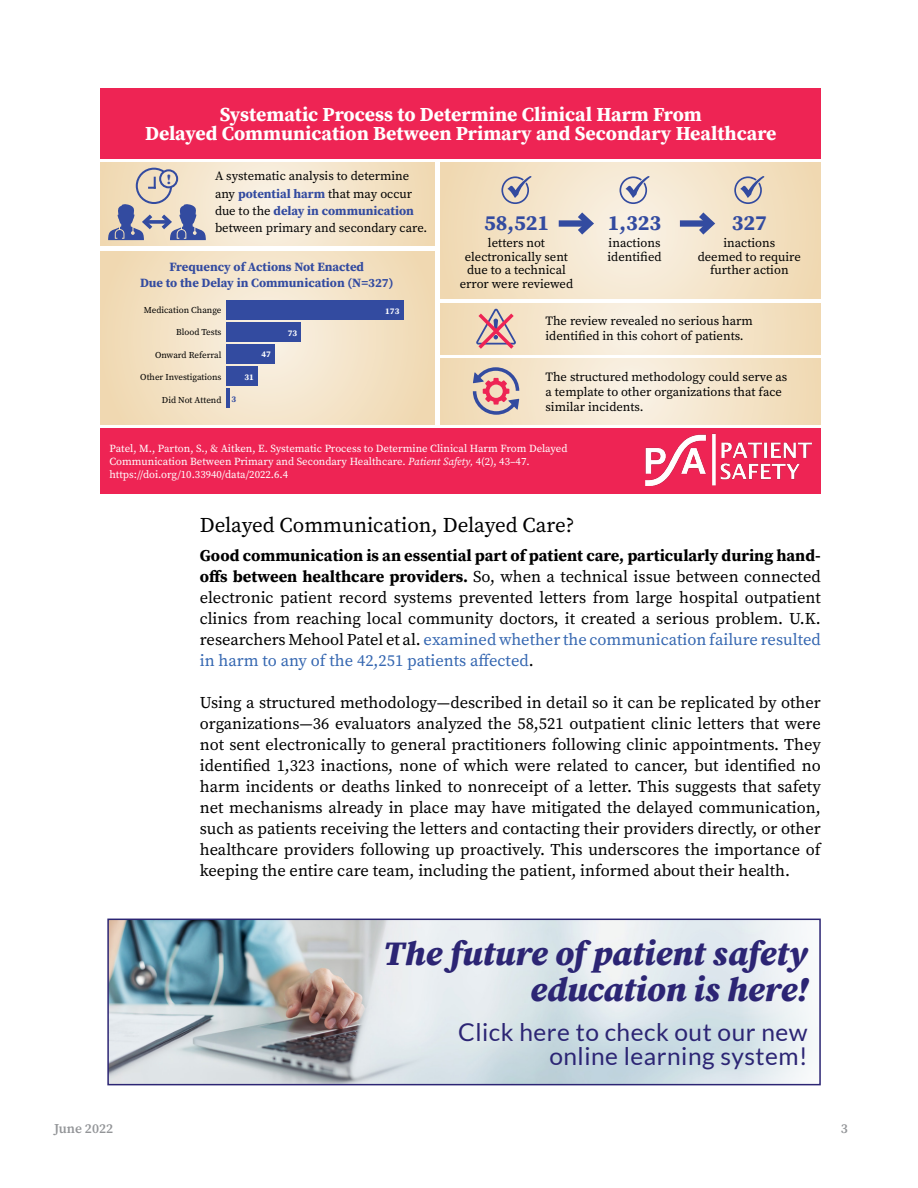
<style>
.page{position:relative;width:918px;height:1188px;background:#fff}
.page>*{position:absolute;margin:0;border:0;box-sizing:border-box;transform-origin:0 0}
.t1{font:italic 900 34.35px/36px "Source Serif Pro";color:#2c2574;text-align:right}
.t2{font:24.45px/24px "Lato";letter-spacing:.02em;color:#2c2574;text-align:right}
.t3{font:700 21.6px "Source Serif Pro";color:#334ba0}
.t4{font:21px "Source Serif Pro";color:#000}
.t5{font:700 19.8px/19.8px "Source Serif Pro";color:#fff;text-align:center}
.t6{font:16.5px/21px "Source Serif Pro";color:#000;text-align:justify}
.t7{font:700 14.25px "Source Serif Pro";color:#334ba0}
.t8{font:600 13.5px "Source Serif Pro";color:#939598}
.t9{font:12.6px/13.5px "Source Serif Pro";color:#000}
.t10{font:700 12.6px "Source Serif Pro";color:#334ba0}
.t11{font:10.8px/12.9px "Source Serif Pro";color:#fff}
.t12{font:9px "Source Serif Pro";color:#000}
.t13{font:700 8.7px "Source Serif Pro";color:#fff}
.t14{font:700 8.7px "Source Serif Pro";color:#334ba0}
.s1{font-weight:700;color:#334ba0}
.s2{font-style:italic}
.s3{font-weight:700}
.s4{color:#3567b1}
</style>
<div class="page">
<svg style="left:441px;top:162px;width:380px;height:137px;background:#f3e3c8"></svg>
<div style="left:101px;top:428px;width:720px;height:65px;background:#ee2454"></div>
<div style="left:101px;top:88px;width:720px;height:71px;background:#ee2454"></div>
<img style="left:645px;top:434px;width:166px;height:51px">
<svg style="left:101px;top:162px;width:334px;height:84px;background:#f3e4cb"></svg>
<svg style="left:101px;top:252px;width:334px;height:172px;background:#f3e1c4"></svg>
<svg style="left:441px;top:303px;width:380px;height:51px;background:#f4e5cc"></svg>
<svg style="left:441px;top:358px;width:380px;height:66px;background:#f4e5cb"></svg>
<svg style="left:734px;top:176px;width:30px;height:28px"></svg>
<svg style="left:620px;top:176px;width:30px;height:28px"></svg>
<svg style="left:501px;top:176px;width:31px;height:28px"></svg>
<svg style="left:473px;top:367px;width:46px;height:48px;background:#c6a1a8"></svg>
<hr style="left:226px;top:388px;width:3px;height:20px;background:#334ba0">
<div style="left:226px;top:366px;width:32px;height:20px;background:#334ba0"></div>
<div style="left:226px;top:344px;width:48px;height:20px;background:#334ba0"></div>
<div style="left:226px;top:322px;width:75px;height:20px;background:#334ba0"></div>
<div style="left:226px;top:300px;width:177px;height:20px;background:#334ba0"></div>
<div style="left:559px;top:220px;width:30px;height:7px;background:#334ba0"></div>
<svg style="left:571px;top:206px;width:28px;height:35px"></svg>
<div style="left:680px;top:220px;width:31px;height:7px;background:#334ba0"></div>
<svg style="left:692px;top:206px;width:28px;height:35px"></svg>
<svg style="left:108px;top:203px;width:98px;height:37px;background:#a2a2b3"></svg>
<div style="left:136px;top:168px;width:36px;height:36px;border:2px solid #334ba0;border-radius:50%"></div>
<div style="left:160px;top:170px;width:17px;height:17px;background:#f4e3c7;border-radius:50%"></div>
<div style="left:159px;top:169px;width:19px;height:19px;border:2px solid #334ba0;border-radius:50%"></div>
<svg style="left:148px;top:177px;width:8px;height:12px"></svg>
<svg style="left:475px;top:307px;width:42px;height:45px;background:#daaeaa"></svg>
<img style="left:110px;top:922px;width:705px;height:160px">
<div style="left:107px;top:919px;width:714px;height:166px;border:2px solid #2c2574"></div>
<p class="t5" style="left:145px;top:104px;width:633px">Systematic Process to Determine Clinical Harm From<br>Delayed Communication Between Primary and Secondary Healthcare</p>
<p class="t9" style="left:215px;top:168px;width:214px;line-height:17.1px">A systematic analysis to determine any <span class="s1">potential harm</span> that may occur due to the <span class="s1">delay in communication </span>between primary and secondary care.</p>
<p class="t7" style="left:167px;top:169px;width:6px">!</p>
<h3 class="t3" style="left:484px;top:208px;width:67px">58,521</h3>
<h3 class="t3" style="left:608px;top:208px;width:55px">1,323</h3>
<h3 class="t3" style="left:732px;top:208px;width:37px">327</h3>
<p class="t9" style="left:608px;top:236px;width:56px">inactions identified</p>
<p class="t9" style="left:698px;top:236px;width:105px;text-align:center">inactions<br>deemed to require</p>
<p class="t9" style="left:460px;top:236px;width:115px;text-align:center">letters not electronically sent due to a technical error were reviewed</p>
<p class="t10" style="left:169px;top:259px;width:196px">Frequency of Actions Not Enacted</p>
<p class="t9" style="left:710px;top:263px;width:80px">further action</p>
<p class="t10" style="left:140px;top:274px;width:255px">Due to the Delay in Communication (N=327)</p>
<p class="t9" style="left:545px;top:313px;width:209px;line-height:15.1px">The review revealed no serious harm identified in this cohort of patients.</p>
<p class="t9" style="left:545px;top:369px;width:243px;line-height:15.1px">The structured methodology could serve as a template to other organizations that face similar incidents.</p>
<p class="t12" style="left:144px;top:304px;width:79px">Medication Change</p>
<p class="t12" style="left:176px;top:326px;width:47px">Blood Tests</p>
<p class="t12" style="left:155px;top:349px;width:68px">Onward Referral</p>
<p class="t12" style="left:140px;top:371px;width:83px">Other Investigations</p>
<p class="t12" style="left:162px;top:394px;width:61px">Did Not Attend</p>
<p class="t13" style="left:385px;top:305px;width:16px">173</p>
<p class="t13" style="left:288px;top:327px;width:11px">73</p>
<p class="t13" style="left:262px;top:348px;width:11px">47</p>
<p class="t13" style="left:244px;top:372px;width:11px">31</p>
<p class="t14" style="left:232px;top:393px;width:6px">3</p>
<p class="t11" style="left:109px;top:442px;width:460px">Patel, M., Parton, S., &amp; Aitken, E. Systematic Process to Determine Clinical Harm From Delayed<br>Communication Between Primary and Secondary Healthcare. <span class="s2">Patient Safety,</span> 4(2), 43–47. https://doi.org/10.33940/data/2022.6.4</p>
<p class="t4" style="left:200px;top:511px;width:376px">Delayed Communication, Delayed Care?</p>
<p class="t6" style="left:200px;top:545px;width:623px"><span class="s3">Good communication is an essential part of patient care, particularly during hand&shy;offs between healthcare providers.</span> So, when a technical issue between connected electronic patient record systems prevented letters from large hospital outpatient clinics from reaching local community doctors, it created a serious problem. U.K. researchers Mehool Patel et al. <span class="s4">examined whether the communication failure resulted in harm to any of the 42,251 patients affected</span>.</p>
<p class="t6" style="left:200px;top:692px;width:623px">Using a structured methodology—described in detail so it can be replicated by other organizations—36 evaluators analyzed the 58,521 outpatient clinic letters that were not sent electronically to general practitioners following clinic appointments. They identified 1,323 inactions, none of which were related to cancer, but identified no harm incidents or deaths linked to nonreceipt of a letter. This suggests that safety net mechanisms already in place may have mitigated the delayed communication, such as patients receiving the letters and contacting their providers directly, or other healthcare providers following up proactively. This underscores the importance of keeping the entire care team, including the patient, informed about their health.</p>
<h1 class="t1" style="left:383px;top:934px;width:426px">The future of patient safety education is here!</h1>
<h2 class="t2" style="left:458px;top:1020px;width:351px">Click here to check out our new online learning system!</h2>
<p class="t8" style="left:54px;top:1119px;width:61px">June 2022</p>
<p class="t8" style="left:841px;top:1119px;width:9px">3</p>
</div>
